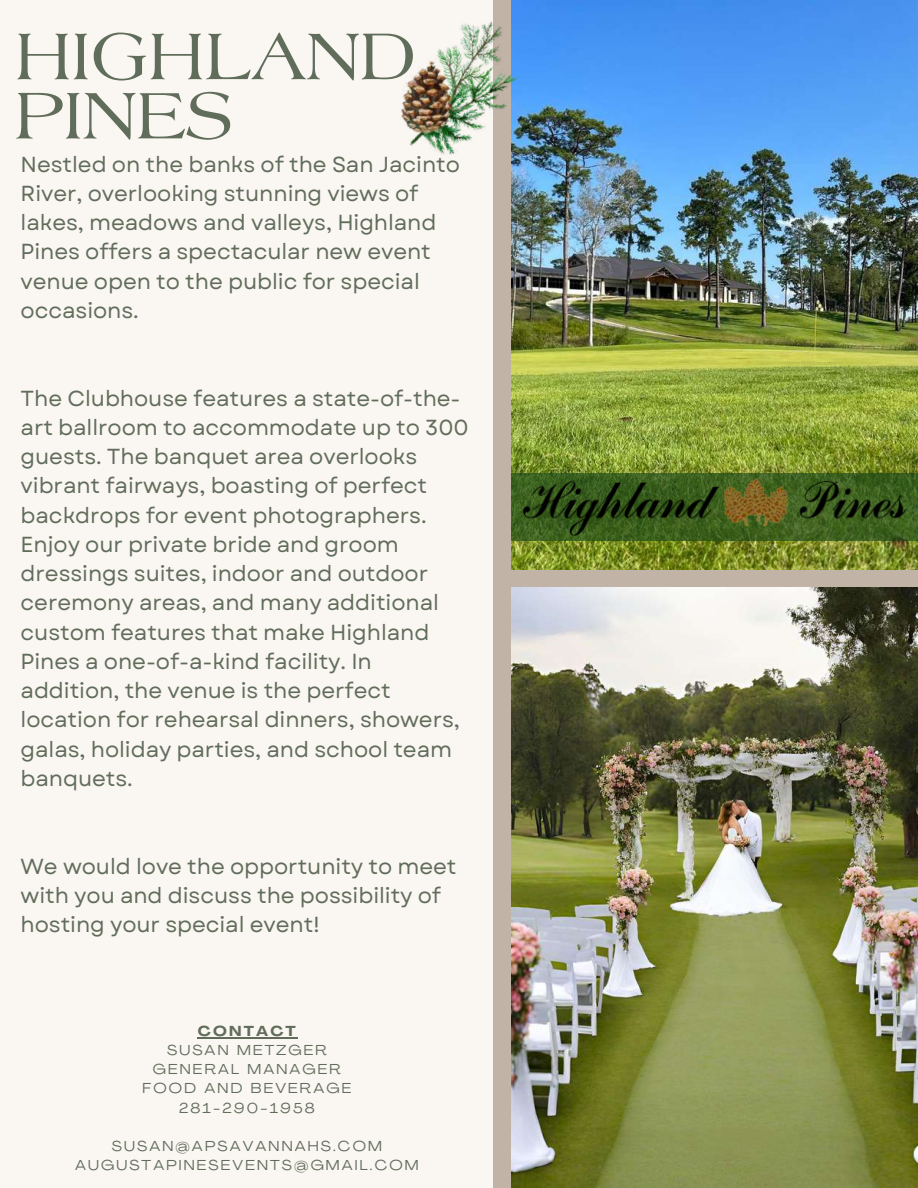
<style>
.page{position:relative;width:918px;height:1188px;background:#faf6f1}
.page>*{position:absolute;margin:0;border:0;box-sizing:border-box;transform-origin:0 0}
.t1{font:70.5px/59.2px "Laguna";color:#616d5b}
.t2{font:21.75px/29.2px "Garet";letter-spacing:-.005em;color:#616d5b}
.t3{font:expanded 14.25px/19.2px "Agrandir";letter-spacing:.155em;color:#616d5b;text-align:center}
.t4{font:700 expanded 14.25px "Agrandir";letter-spacing:.155em;color:#616d5b}
</style>
<div class="page">
<div style="left:493px;top:0;width:425px;height:1188px;background:#c2b3a7"></div>
<img style="left:511px;top:0;width:406px;height:570px">
<img style="left:401px;top:0;width:133px;height:173px">
<img style="left:511px;top:588px;width:407px;height:600px">
<svg style="left:511px;top:473px;width:407px;height:68px;background:#3c611f"></svg>
<img style="left:524px;top:478px;width:382px;height:58px">
<hr style="left:198px;top:1037px;width:100px;height:1px;background:#616d5b">
<h1 class="t1" style="left:15px;top:31px;width:403px">HIGHLAND<br>PINES</h1>
<p class="t2" style="left:21px;top:149px;width:441px">Nestled on the banks of the San Jacinto<br>River, overlooking stunning views of lakes, meadows and valleys, Highland<br>Pines offers a spectacular new event venue open to the public for special occasions.</p>
<p class="t2" style="left:21px;top:383px;width:450px">The Clubhouse features a state-of-the&shy;art ballroom to accommodate up to 300 guests. The banquet area overlooks vibrant fairways, boasting of perfect backdrops for event photographers.<br>Enjoy our private bride and groom dressings suites, indoor and outdoor ceremony areas, and many additional custom features that make Highland Pines a one-of-a-kind facility. In addition, the venue is the perfect location for rehearsal dinners, showers, galas, holiday parties, and school team banquets.</p>
<p class="t2" style="left:21px;top:851px;width:437px">We would love the opportunity to meet with you and discuss the possibility of hosting your special event!</p>
<p class="t4" style="left:198px;top:1025px;width:100px">CONTACT</p>
<p class="t3" style="left:143px;top:1042px;width:210px">SUSAN METZGER<br>GENERAL MANAGER<br>FOOD AND BEVERAGE<br>281-290-1958</p>
<p class="t3" style="left:75px;top:1138px;width:345px">SUSAN@APSAVANNAHS.COM<br>AUGUSTAPINESEVENTS@GMAIL.COM</p>
</div>
